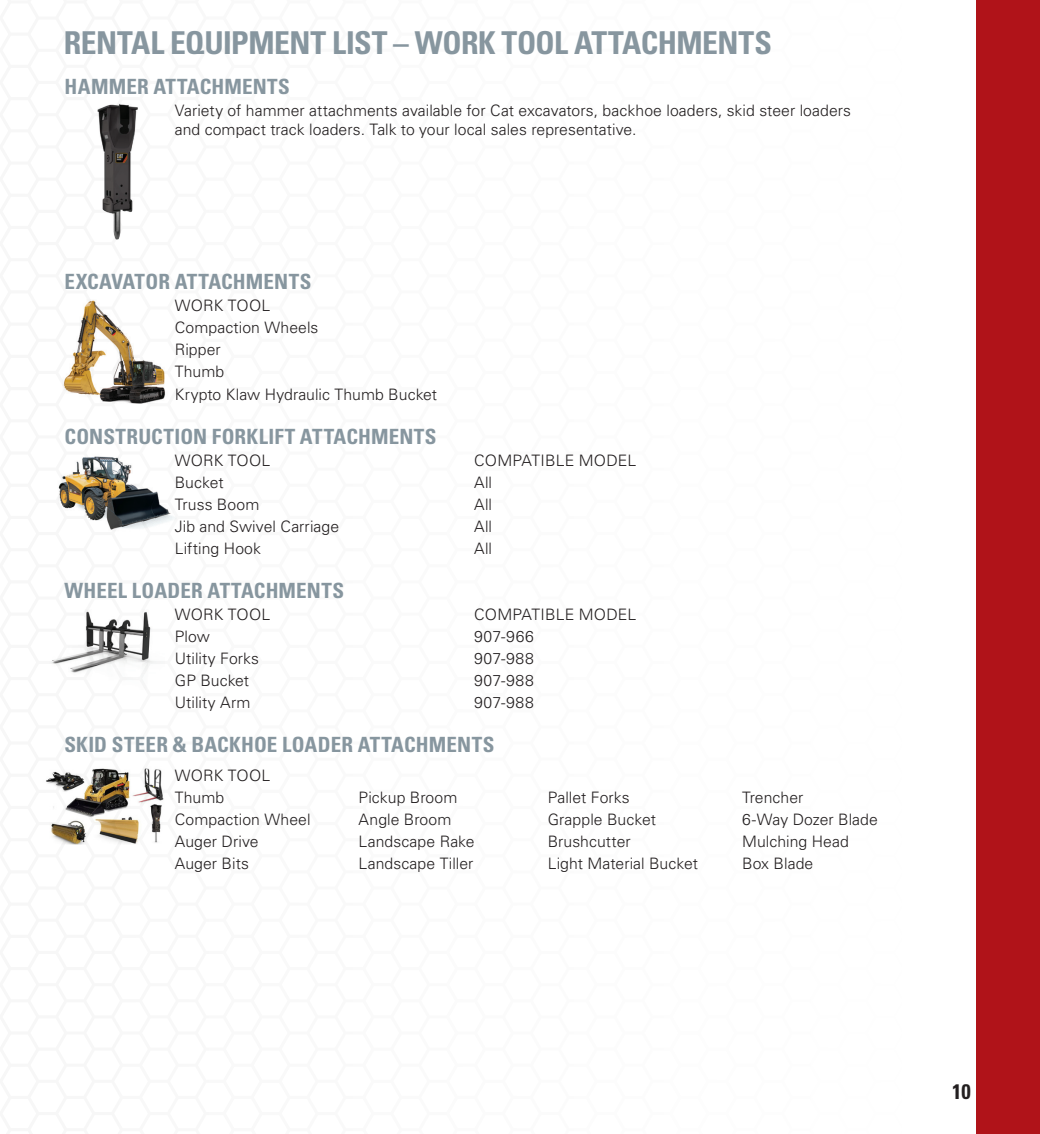
<style>
.page{position:relative;width:1040px;height:1134px;background:#fff}
.page>*{position:absolute;margin:0;border:0;box-sizing:border-box;transform-origin:0 0}
.Tiger_Title_Style{font:700 condensed 31.5px "Univers LT Std";letter-spacing:-.015em;color:#87969f}
.Tiger_Rental_Card_Ti{font:700 condensed 21px "Univers LT Std";letter-spacing:.005em;color:#87969f}
.Tiger_Rental_Card{font:700 condensed 21px "Univers LT Std";letter-spacing:.005em;color:#87969f}
.t1{font:700 condensed 21px "Univers LT Std";color:#231f20}
.Tiger_Rental_Card-2{font:300 15.75px/18.9px "Univers LT Std";letter-spacing:.005em;color:#231f20}
</style>
<div class="page">
<div style="left:976px;top:0;width:64px;height:1134px;background:#b01319"></div>
<img style="left:51px;top:609px;width:106px;height:79px">
<img style="left:58px;top:456px;width:119px;height:75px">
<img style="left:97px;top:103px;width:41px;height:136px">
<img style="left:62px;top:299px;width:103px;height:105px">
<img style="left:46px;top:768px;width:118px;height:77px">
<p class="Tiger_Title_Style" style="left:64px;top:24px;width:709px">RENTAL EQUIPMENT LIST – WORK TOOL ATTACHMENTS</p>
<p class="Tiger_Rental_Card_Ti" style="left:64px;top:74px;width:227px">HAMMER ATTACHMENTS</p>
<p class="Tiger_Rental_Card-2" style="left:175px;top:101px;width:678px">Variety of hammer attachments available for Cat excavators, backhoe loaders, skid steer loaders and compact track loaders. Talk to your local sales representative.</p>
<p class="Tiger_Rental_Card_Ti" style="left:64px;top:269px;width:248px">EXCAVATOR ATTACHMENTS</p>
<p class="Tiger_Rental_Card-2" style="left:175px;top:296px;width:97px">WORK TOOL</p>
<p class="Tiger_Rental_Card-2" style="left:175px;top:318px;width:145px">Compaction Wheels</p>
<p class="Tiger_Rental_Card-2" style="left:175px;top:340px;width:48px">Ripper</p>
<p class="Tiger_Rental_Card-2" style="left:175px;top:362px;width:51px">Thumb</p>
<p class="Tiger_Rental_Card-2" style="left:175px;top:384px;width:264px">Krypto Klaw Hydraulic Thumb Bucket</p>
<p class="Tiger_Rental_Card_Ti" style="left:64px;top:423px;width:373px">CONSTRUCTION FORKLIFT ATTACHMENTS</p>
<p class="Tiger_Rental_Card-2" style="left:175px;top:451px;width:97px">WORK TOOL</p>
<p class="Tiger_Rental_Card-2" style="left:474px;top:451px;width:164px">COMPATIBLE MODEL</p>
<p class="Tiger_Rental_Card-2" style="left:175px;top:473px;width:50px">Bucket</p>
<p class="Tiger_Rental_Card-2" style="left:474px;top:473px;width:19px">All</p>
<p class="Tiger_Rental_Card-2" style="left:175px;top:495px;width:86px">Truss Boom</p>
<p class="Tiger_Rental_Card-2" style="left:474px;top:495px;width:19px">All</p>
<p class="Tiger_Rental_Card-2" style="left:175px;top:517px;width:166px">Jib and Swivel Carriage</p>
<p class="Tiger_Rental_Card-2" style="left:474px;top:517px;width:19px">All</p>
<p class="Tiger_Rental_Card-2" style="left:175px;top:539px;width:88px">Lifting Hook</p>
<p class="Tiger_Rental_Card-2" style="left:474px;top:539px;width:19px">All</p>
<p class="Tiger_Rental_Card_Ti" style="left:64px;top:578px;width:281px">WHEEL LOADER ATTACHMENTS</p>
<p class="Tiger_Rental_Card-2" style="left:175px;top:605px;width:97px">WORK TOOL</p>
<p class="Tiger_Rental_Card-2" style="left:474px;top:605px;width:164px">COMPATIBLE MODEL</p>
<p class="Tiger_Rental_Card-2" style="left:175px;top:627px;width:37px">Plow</p>
<p class="Tiger_Rental_Card-2" style="left:474px;top:627px;width:61px">907-966</p>
<p class="Tiger_Rental_Card-2" style="left:175px;top:649px;width:86px">Utility Forks</p>
<p class="Tiger_Rental_Card-2" style="left:474px;top:649px;width:61px">907-988</p>
<p class="Tiger_Rental_Card-2" style="left:175px;top:671px;width:76px">GP Bucket</p>
<p class="Tiger_Rental_Card-2" style="left:474px;top:671px;width:61px">907-988</p>
<p class="Tiger_Rental_Card-2" style="left:175px;top:693px;width:77px">Utility Arm</p>
<p class="Tiger_Rental_Card-2" style="left:474px;top:693px;width:61px">907-988</p>
<p class="Tiger_Rental_Card" style="left:64px;top:732px;width:431px">SKID STEER &amp; BACKHOE LOADER ATTACHMENTS</p>
<p class="Tiger_Rental_Card-2" style="left:175px;top:766px;width:97px">WORK TOOL</p>
<p class="Tiger_Rental_Card-2" style="left:175px;top:788px;width:51px">Thumb</p>
<p class="Tiger_Rental_Card-2" style="left:358px;top:788px;width:100px">Pickup Broom</p>
<p class="Tiger_Rental_Card-2" style="left:547px;top:788px;width:83px">Pallet Forks</p>
<p class="Tiger_Rental_Card-2" style="left:742px;top:788px;width:63px">Trencher</p>
<p class="Tiger_Rental_Card-2" style="left:175px;top:810px;width:137px">Compaction Wheel</p>
<p class="Tiger_Rental_Card-2" style="left:358px;top:810px;width:94px">Angle Broom</p>
<p class="Tiger_Rental_Card-2" style="left:547px;top:810px;width:110px">Grapple Bucket</p>
<p class="Tiger_Rental_Card-2" style="left:742px;top:810px;width:137px">6-Way Dozer Blade</p>
<p class="Tiger_Rental_Card-2" style="left:175px;top:832px;width:85px">Auger Drive</p>
<p class="Tiger_Rental_Card-2" style="left:358px;top:832px;width:117px">Landscape Rake</p>
<p class="Tiger_Rental_Card-2" style="left:547px;top:832px;width:85px">Brushcutter</p>
<p class="Tiger_Rental_Card-2" style="left:742px;top:832px;width:108px">Mulching Head</p>
<p class="Tiger_Rental_Card-2" style="left:175px;top:854px;width:76px">Auger Bits</p>
<p class="Tiger_Rental_Card-2" style="left:358px;top:854px;width:116px">Landscape Tiller</p>
<p class="Tiger_Rental_Card-2" style="left:547px;top:854px;width:152px">Light Material Bucket</p>
<p class="Tiger_Rental_Card-2" style="left:742px;top:854px;width:73px">Box Blade</p>
<p class="t1" style="left:952px;top:1078px;width:20px">10</p>
</div>
